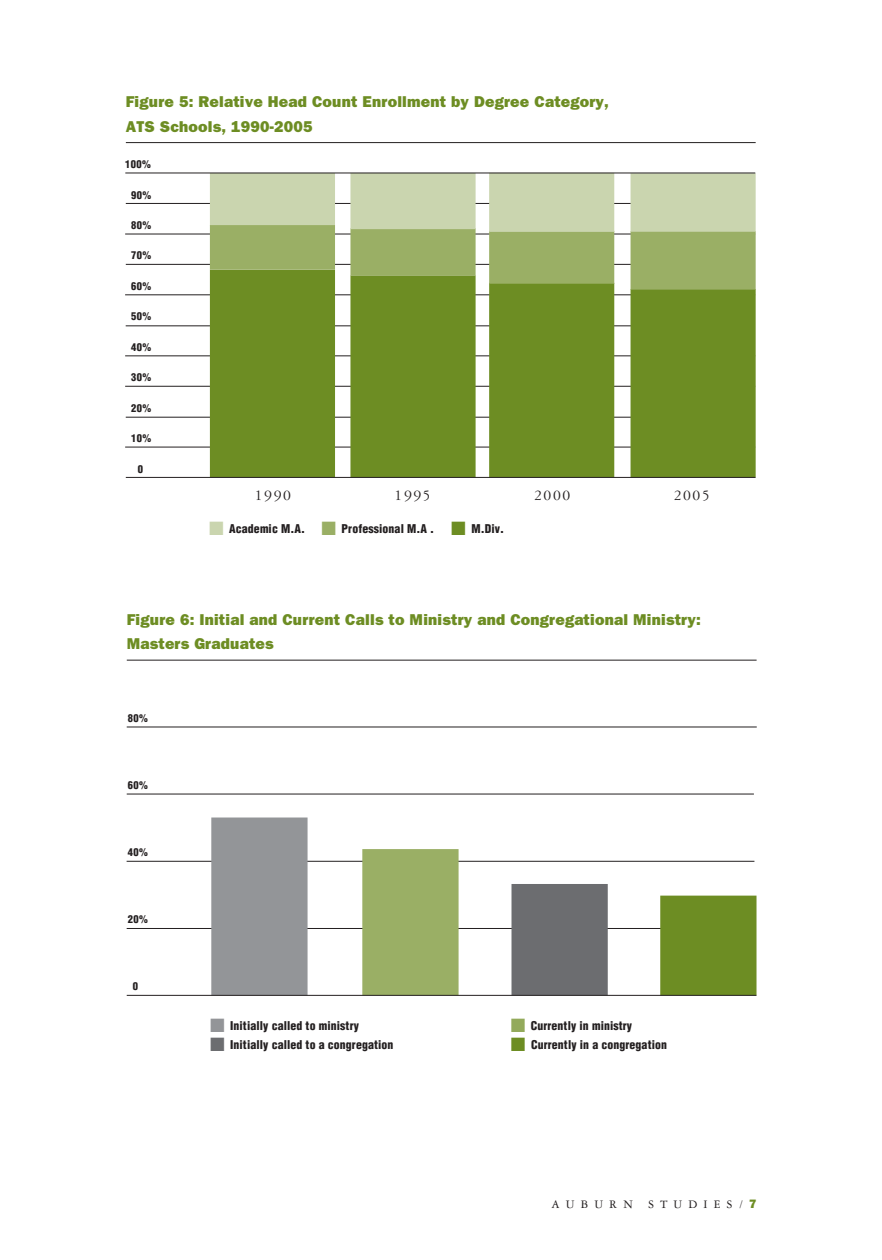
<style>
.page{position:relative;width:882px;height:1260px;background:#fff}
.page>*{position:absolute;margin:0;border:0;box-sizing:border-box;transform-origin:0 0}
.t1{font:800 15.75px/24.5px "Franklin Gothic";letter-spacing:.01em;color:#6d8d23}
.t2{font:15.75px "Garamond Three";letter-spacing:.1em;color:#231f20}
.t3{font:12.25px "Garamond Three";letter-spacing:.5em;color:#231f20}
.t4{font:900 condensed 11.9px "Helvetica";letter-spacing:.01em;color:#231f20}
.t5{font:900 condensed 10.5px "Helvetica";letter-spacing:.04em;color:#231f20}
.s1{color:#cad5af}
.s2{color:#9aaf65}
.s3{color:#6d8d23}
.s4{color:#939598}
.s5{color:#93aa5b}
.s6{color:#6c6d70}
.s7{font-family:"Franklin Gothic";font-weight:800;color:#6d8d23}
</style>
<div class="page">
<hr style="left:126px;top:325px;width:628px;height:1px;background:#231f20">
<hr style="left:126px;top:417px;width:627px;height:1px;background:#231f20">
<hr style="left:126px;top:264px;width:627px;height:1px;background:#231f20">
<hr style="left:126px;top:142px;width:630px;height:1px;background:#231f20">
<hr style="left:126px;top:203px;width:625px;height:1px;background:#231f20">
<hr style="left:125px;top:234px;width:630px;height:1px;background:#231f20">
<hr style="left:125px;top:294px;width:630px;height:1px;background:#231f20">
<hr style="left:125px;top:356px;width:630px;height:1px;background:#231f20">
<hr style="left:125px;top:386px;width:630px;height:1px;background:#231f20">
<hr style="left:125px;top:447px;width:630px;height:1px;background:#231f20">
<div style="left:210px;top:270px;width:125px;height:207px;background:#6d8d23"></div>
<div style="left:350px;top:275px;width:126px;height:202px;background:#6d8d23"></div>
<div style="left:489px;top:283px;width:125px;height:194px;background:#6d8d23"></div>
<div style="left:631px;top:289px;width:125px;height:188px;background:#6d8d23"></div>
<div style="left:350px;top:228px;width:126px;height:48px;background:#9aaf65"></div>
<div style="left:489px;top:231px;width:125px;height:53px;background:#9aaf65"></div>
<div style="left:631px;top:231px;width:125px;height:59px;background:#9aaf65"></div>
<div style="left:350px;top:173px;width:126px;height:56px;background:#cad5af"></div>
<div style="left:489px;top:173px;width:125px;height:59px;background:#cad5af"></div>
<div style="left:210px;top:173px;width:125px;height:53px;background:#cad5af"></div>
<div style="left:210px;top:225px;width:125px;height:45px;background:#9aaf65"></div>
<div style="left:631px;top:173px;width:125px;height:59px;background:#cad5af"></div>
<hr style="left:127px;top:861px;width:627px;height:1px;background:#231f20">
<hr style="left:127px;top:928px;width:627px;height:1px;background:#231f20">
<hr style="left:127px;top:794px;width:627px;height:1px;background:#231f20">
<hr style="left:127px;top:660px;width:630px;height:1px;background:#231f20">
<hr style="left:127px;top:727px;width:630px;height:1px;background:#231f20">
<div style="left:660px;top:896px;width:97px;height:99px;background:#6d8d23"></div>
<div style="left:211px;top:818px;width:97px;height:177px;background:#939598"></div>
<div style="left:362px;top:849px;width:97px;height:146px;background:#9aaf65"></div>
<div style="left:512px;top:884px;width:96px;height:111px;background:#6c6d70"></div>
<hr style="left:126px;top:477px;width:630px;height:1px;background:#231f20">
<hr style="left:127px;top:995px;width:629px;height:1px;background:#231f20">
<hr style="left:125px;top:173px;width:630px;height:1px;background:#231f20">
<p class="t1" style="left:126px;top:90px;width:485px">Figure 5: Relative Head Count Enrollment by Degree Category,<br>ATS Schools, 1990-2005</p>
<p class="t5" style="left:125px;top:158px;width:27px">100%</p>
<p class="t5" style="left:131px;top:189px;width:22px">90%</p>
<p class="t5" style="left:131px;top:219px;width:22px">80%</p>
<p class="t5" style="left:131px;top:250px;width:22px">70%</p>
<p class="t5" style="left:131px;top:280px;width:22px">60%</p>
<p class="t5" style="left:131px;top:311px;width:22px">50%</p>
<p class="t5" style="left:131px;top:341px;width:22px">40%</p>
<p class="t5" style="left:131px;top:371px;width:22px">30%</p>
<p class="t5" style="left:131px;top:402px;width:22px">20%</p>
<p class="t5" style="left:131px;top:432px;width:22px">10%</p>
<p class="t5" style="left:138px;top:463px;width:7px">0</p>
<p class="t2" style="left:255px;top:489px;width:38px">1990</p>
<p class="t2" style="left:395px;top:489px;width:38px">1995</p>
<p class="t2" style="left:534px;top:489px;width:38px">2000</p>
<p class="t2" style="left:674px;top:489px;width:38px">2005</p>
<p class="t4" style="left:209px;top:522px;width:296px"><span class="s1">■</span> Academic M.A. <span class="s2">■</span> Professional M.A . <span class="s3">■</span> M.Div.</p>
<p class="t1" style="left:127px;top:607px;width:576px">Figure 6: Initial and Current Calls to Ministry and Congregational Ministry:<br>Masters Graduates</p>
<p class="t5" style="left:128px;top:712px;width:22px">80%</p>
<p class="t5" style="left:128px;top:779px;width:22px">60%</p>
<p class="t5" style="left:128px;top:846px;width:22px">40%</p>
<p class="t5" style="left:128px;top:913px;width:22px">20%</p>
<p class="t5" style="left:133px;top:981px;width:7px">0</p>
<p class="t4" style="left:210px;top:1019px;width:150px"><span class="s4">■</span> Initially called to ministry</p>
<p class="t4" style="left:511px;top:1019px;width:123px"><span class="s5">■</span> Currently in ministry</p>
<p class="t4" style="left:210px;top:1038px;width:185px"><span class="s6">■</span> Initially called to a congregation</p>
<p class="t4" style="left:511px;top:1038px;width:158px"><span class="s3">■</span> Currently in a congregation</p>
<p class="t3" style="left:551px;top:1200px;width:206px">AUBURN STUDIES/<span class="s7">7</span></p>
</div>
